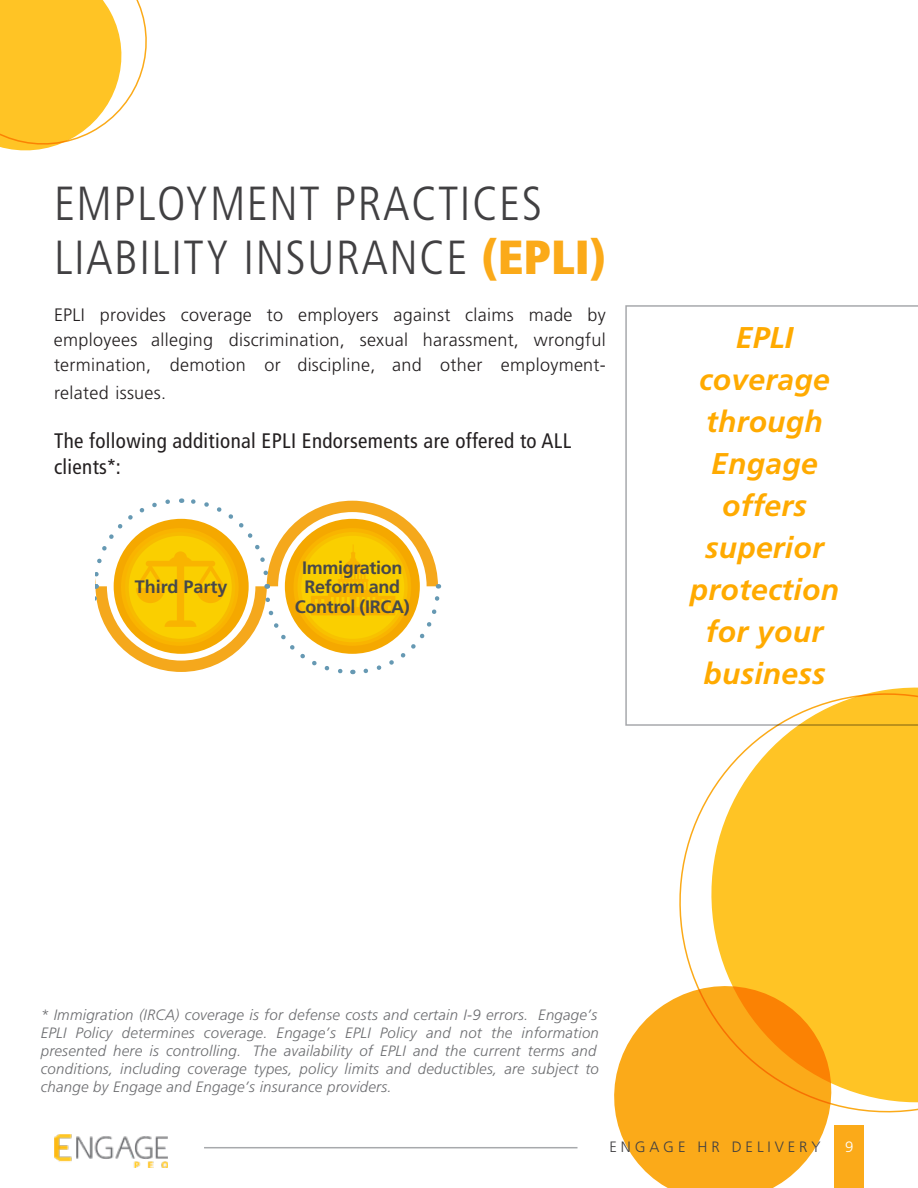
<style>
.page{position:relative;width:918px;height:1188px;background:#fff}
.page>*{position:absolute;margin:0;border:0;box-sizing:border-box;transform-origin:0 0}
.t1{font:300 condensed 47.85px/53.6px "Frutiger LT Std";letter-spacing:.03em;color:#414042}
.t2{font:italic 700 30px/42px "Frutiger LT Std";letter-spacing:.01em;color:#fa0;text-align:center}
.t3{font:condensed 21px/26.1px "Frutiger LT Std";letter-spacing:.015em;color:#231f20}
.t4{font:300 18px/25.2px "Frutiger LT Std";letter-spacing:.015em;color:#231f20;text-align:justify}
.t5{font:700 18px/19.5px "Frutiger LT Std";letter-spacing:-.02em;color:#48484a;text-align:center}
.t6{font:700 18px "Frutiger LT Std";color:#48484a}
.t7{font:italic 300 15px/18px "Frutiger LT Std";letter-spacing:.015em;color:#6d6e71}
.t8{font:300 15px "Frutiger LT Std";letter-spacing:.26em;color:#414042}
.t9{font:300 15px "Frutiger LT Std";color:#fff}
.s1{font-weight:900;color:#fbaa19}
.s2{font-family:"Arial";font-stretch:normal}
</style>
<div class="page">
<svg style="left:625px;top:305px;width:293px;height:421px"></svg>
<svg style="left:95px;top:498px;width:347px;height:177px"></svg>
<svg style="left:0;top:0;width:147px;height:151px"></svg>
<svg style="left:614px;top:1004px;width:221px;height:184px;fill:#fbaa19"></svg>
<svg style="left:664px;top:678px;width:171px;height:449px"></svg>
<svg style="left:698px;top:674px;width:220px;height:442px;fill:#ffc425"></svg>
<hr style="left:204px;top:1147px;width:374px;height:1px;background:#a7a9ac">
<div style="left:835px;top:1125px;width:29px;height:63px;background:#fbaa19"></div>
<img style="left:54px;top:1134px;width:113px;height:34px">
<h1 class="t1" style="left:54px;top:177px;width:553px">EMPLOYMENT PRACTICES<br>LIABILITY INSURANCE <span class="s1">(EPLI)</span></h1>
<p class="t4" style="left:54px;top:302px;width:553px">EPLI provides coverage to employers against claims made by employees alleging discrimination, sexual harassment, wrongful termination, demotion or discipline, and other employment-</p>
<p class="t4" style="left:54px;top:380px;width:114px">related issues.</p>
<h3 class="t3" style="left:54px;top:427px;width:519px">The following additional EPLI Endorsements are offered to ALL clients<span class="s2">*</span>:</h3>
<p class="t6" style="left:135px;top:576px;width:94px">Third Party</p>
<p class="t5" style="left:295px;top:558px;width:116px">Immigration<br>Reform and<br>Control (IRCA)</p>
<h2 class="t2" style="left:690px;top:317px;width:151px">EPLI coverage through<br>Engage offers superior protection for your business</h2>
<p class="t7" style="left:41px;top:1006px;width:560px">* Immigration (IRCA) coverage is for defense costs and certain I-9 errors. Engage’s EPLI Policy determines coverage. Engage’s EPLI Policy and not the information presented here is controlling. The availability of EPLI and the current terms and conditions, including coverage types, policy limits and deductibles, are subject to change by Engage and Engage’s insurance providers.</p>
<p class="t8" style="left:609px;top:1138px;width:213px">ENGAGE HR DELIVERY</p>
<p class="t9" style="left:845px;top:1138px;width:10px">9</p>
</div>
